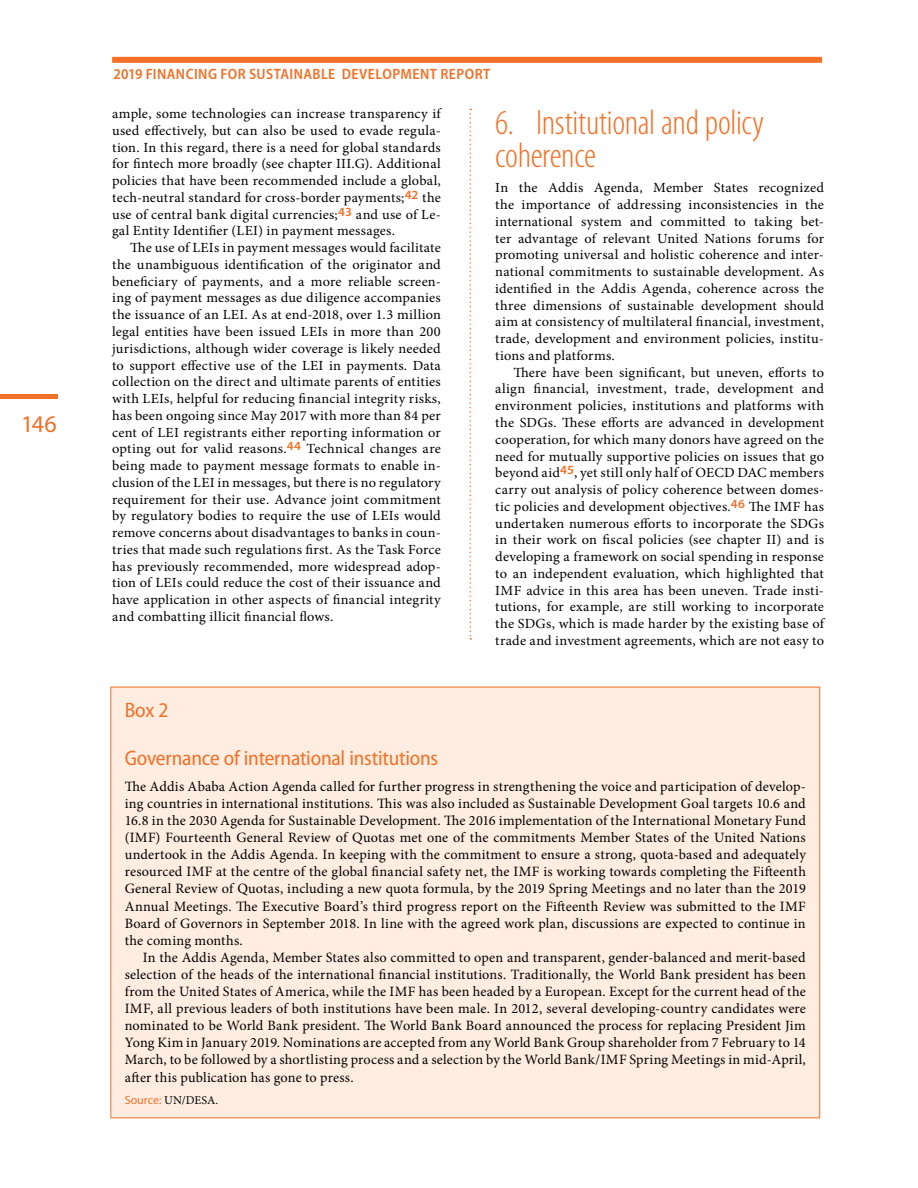
<style>
.page{position:relative;width:918px;height:1188px;background:#fff}
.page>*{position:absolute;margin:0;border:0;box-sizing:border-box;transform-origin:0 0}
.t1{font:300 condensed 35.25px/32.4px "Myriad Pro";letter-spacing:-.01em;color:#f37027}
.t2{font:24px "Myriad Pro";color:#f37027}
.t3{font:semi-condensed 21px "Myriad Pro";letter-spacing:-.01em;color:#f37027}
.t4{font:600 semi-condensed 15px "Myriad Pro";letter-spacing:.03em;color:#f37027}
.t5{font:14.25px/17.1px "Minion Pro";letter-spacing:.015em;color:#000;text-align:justify}
.t6{font:13.95px/16.8px "Minion Pro";letter-spacing:.015em;color:#000;text-align:justify}
.t7{font:12px "Minion Pro";color:#000}
.s1{font-family:"Myriad Pro";color:#f37027}
</style>
<div class="page">
<hr style="left:0;top:395px;width:58px;height:4px;background:#f37027">
<div style="left:112px;top:57px;width:710px;height:6px;background:#f37027"></div>
<svg style="left:470px;top:109px;width:1px;height:531px"></svg>
<div style="left:111px;top:687px;width:709px;height:431px;background:#feede0"></div>
<h2 class="t2" style="left:21px;top:409px;width:37px">146</h2>
<p class="t4" style="left:114px;top:65px;width:378px">2019 FINANCING FOR SUSTAINABLE DEVELOPMENT REPORT</p>
<p class="t6" style="left:112px;top:105px;width:330px">ample, some technologies can increase transparency if used effectively, but can also be used to evade regula&shy;tion. In this regard, there is a need for global standards for fintech more broadly (see chapter III.G). Additional policies that have been recommended include a global, tech-neutral standard for cross-border payments;<sup>42</sup> the use of central bank digital currencies;<sup>43</sup> and use of Le&shy;gal Entity Identifier (LEI) in payment messages.</p>
<p class="t6" style="left:112px;top:239px;width:330px;text-indent:18px">The use of LEIs in payment messages would facilitate the unambiguous identification of the originator and beneficiary of payments, and a more reliable screen&shy;ing of payment messages as due diligence accompanies the issuance of an LEI. As at end-2018, over 1.3 million legal entities have been issued LEIs in more than 200 jurisdictions, although wider coverage is likely needed to support effective use of the LEI in payments. Data collection on the direct and ultimate parents of entities with LEIs, helpful for reducing financial integrity risks, has been ongoing since May 2017 with more than 84 per cent of LEI registrants either reporting information or opting out for valid reasons.<sup>44</sup> Technical changes are being made to payment message formats to enable in&shy;clusion of the LEI in messages, but there is no regulatory requirement for their use. Advance joint commitment by regulatory bodies to require the use of LEIs would remove concerns about disadvantages to banks in coun&shy;tries that made such regulations first. As the Task Force has previously recommended, more widespread adop&shy;tion of LEIs could reduce the cost of their issuance and have application in other aspects of financial integrity and combatting illicit financial flows.</p>
<h1 class="t1" style="left:495px;top:106px;width:270px">6. Institutional and policy coherence</h1>
<p class="t6" style="left:495px;top:180px;width:330px">In the Addis Agenda, Member States recognized the importance of addressing inconsistencies in the international system and committed to taking bet&shy;ter advantage of relevant United Nations forums for promoting universal and holistic coherence and inter&shy;national commitments to sustainable development. As identified in the Addis Agenda, coherence across the three dimensions of sustainable development should aim at consistency of multilateral financial, investment, trade, development and environment policies, institu&shy;tions and platforms.</p>
<p class="t6" style="left:495px;top:364px;width:330px;text-indent:18px">There have been significant, but uneven, efforts to align financial, investment, trade, development and environment policies, institutions and platforms with the SDGs. These efforts are advanced in development cooperation, for which many donors have agreed on the need for mutually supportive policies on issues that go beyond aid<sup>45</sup>, yet still only half of OECD DAC members carry out analysis of policy coherence between domes&shy;tic policies and development objectives.<sup>46</sup> The IMF has undertaken numerous efforts to incorporate the SDGs in their work on fiscal policies (see chapter II) and is developing a framework on social spending in response to an independent evaluation, which highlighted that IMF advice in this area has been uneven. Trade insti&shy;tutions, for example, are still working to incorporate the SDGs, which is made harder by the existing base of trade and investment agreements, which are not easy to</p>
<h3 class="t3" style="left:125px;top:698px;width:45px">Box 2</h3>
<h3 class="t3" style="left:125px;top:746px;width:315px">Governance of international institutions</h3>
<p class="t5" style="left:125px;top:778px;width:683px">The Addis Ababa Action Agenda called for further progress in strengthening the voice and participation of develop&shy;ing countries in international institutions. This was also included as Sustainable Development Goal targets 10.6 and 16.8 in the 2030 Agenda for Sustainable Development. The 2016 implementation of the International Monetary Fund (IMF) Fourteenth General Review of Quotas met one of the commitments Member States of the United Nations undertook in the Addis Agenda. In keeping with the commitment to ensure a strong, quota-based and adequately resourced IMF at the centre of the global financial safety net, the IMF is working towards completing the Fifteenth General Review of Quotas, including a new quota formula, by the 2019 Spring Meetings and no later than the 2019<br>Annual Meetings. The Executive Board’s third progress report on the Fifteenth Review was submitted to the IMF Board of Governors in September 2018. In line with the agreed work plan, discussions are expected to continue in the coming months.</p>
<p class="t5" style="left:125px;top:949px;width:683px;text-indent:18px">In the Addis Agenda, Member States also committed to open and transparent, gender-balanced and merit-based selection of the heads of the international financial institutions. Traditionally, the World Bank president has been from the United States of America, while the IMF has been headed by a European. Except for the current head of the IMF, all previous leaders of both institutions have been male. In 2012, several developing-country candidates were nominated to be World Bank president. The World Bank Board announced the process for replacing President Jim Yong Kim in January 2019. Nominations are accepted from any World Bank Group shareholder from 7 February to 14<br>March, to be followed by a shortlisting process and a selection by the World Bank/IMF Spring Meetings in mid-April, after this publication has gone to press.</p>
<p class="t7" style="left:125px;top:1092px;width:95px"><span class="s1">Source:</span> UN/DESA.</p>
</div>
